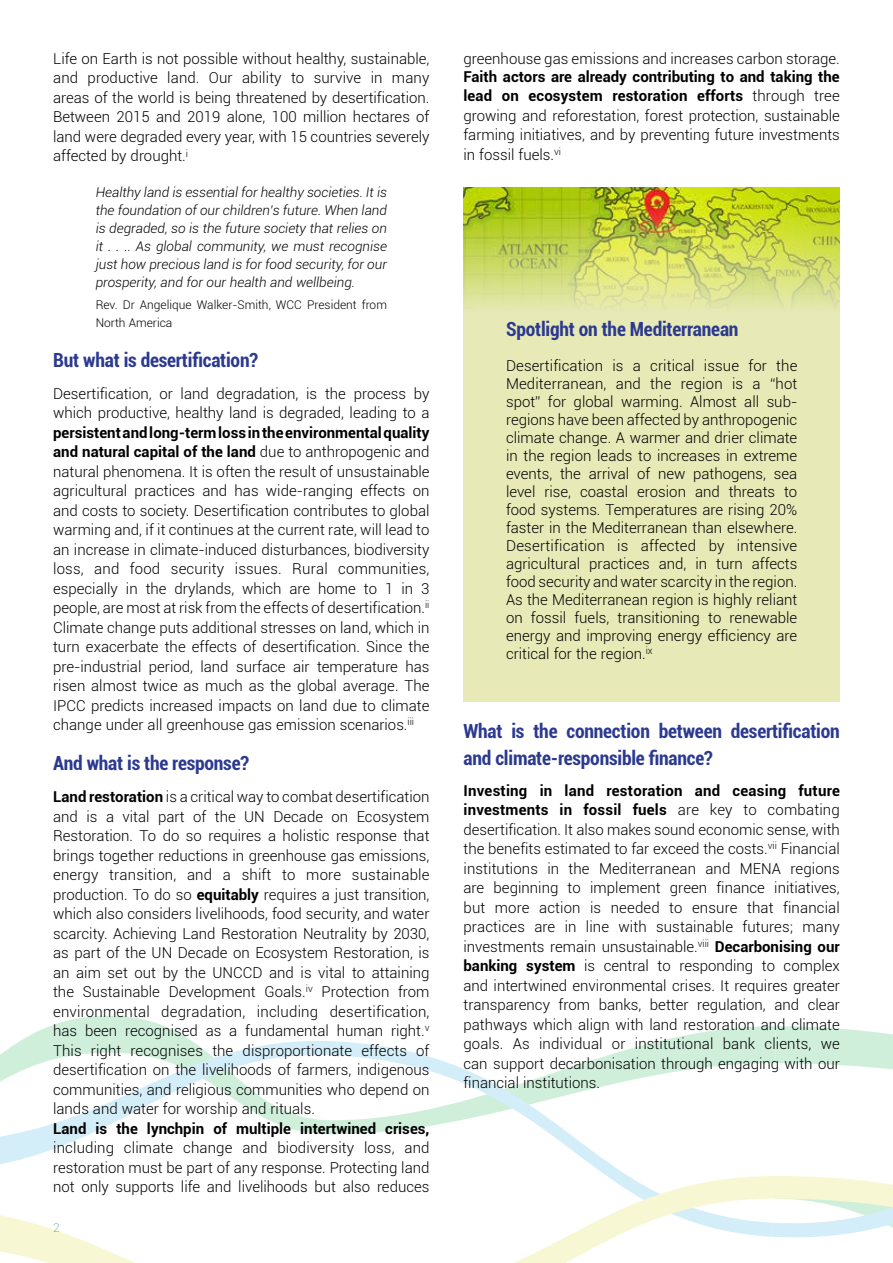
<style>
.page{position:relative;width:893px;height:1263px;background:#fff}
.page>*{position:absolute;margin:0;border:0;box-sizing:border-box;transform-origin:0 0}
.Questions{font:700 condensed 19.5px/27px "Roboto";letter-spacing:-.01em;color:#2b3990}
.Body_Text_-_No_Indent{font:300 15px/19.5px "Roboto";color:#000;text-align:justify}
.Quote{font:300 15px/18px "Roboto";color:#000;text-align:justify}
.Quote-2{font:italic 300 13.5px/18px "Roboto";color:#000;text-align:justify}
.Quote-3{font:300 12px/18px "Roboto";color:#000}
.t1{font:100 12px "Roboto";color:#008739}
.s1{font-weight:700}
</style>
<div class="page">
<svg style="left:0;top:1016px;width:893px;height:247px"></svg>
<div style="left:463px;top:187px;width:377px;height:515px;background:#e7eab7"></div>
<img style="left:463px;top:187px;width:377px;height:120px">
<p class="Body_Text_-_No_Indent" style="left:53px;top:48px;width:378px">Life on Earth is not possible without healthy, sustainable, and productive land. Our ability to survive in many areas of the world is being threatened by desertification.<br>Between 2015 and 2019 alone, 100 million hectares of land were degraded every year, with 15 countries severely affected by drought.<sup>i</sup></p>
<p class="Quote-2" style="left:96px;top:182px;width:293px">Healthy land is essential for healthy societies. It is the foundation of our children’s future. When land is degraded, so is the future society that relies on it . . .. As global community, we must recognise just how precious land is for food security, for our prosperity, and for our health and wellbeing.</p>
<p class="Quote-3" style="left:96px;top:295px;width:293px">Rev. Dr Angelique Walker-Smith, WCC President from<br>North America</p>
<p class="Questions" style="left:53px;top:345px;width:206px">But what is desertification?</p>
<p class="Body_Text_-_No_Indent" style="left:53px;top:383px;width:378px">Desertification, or land degradation, is the process by which productive, healthy land is degraded, leading to a <span class="s1">persistent and long-term loss in the environmental quality and natural capital of the land</span> due to anthropogenic and natural phenomena. It is often the result of unsustainable agricultural practices and has wide-ranging effects on and costs to society. Desertification contributes to global warming and, if it continues at the current rate, will lead to an increase in climate-induced disturbances, biodiversity loss, and food security issues. Rural communities, especially in the drylands, which are home to 1 in 3 people, are most at risk from the effects of desertification.<sup>ii </sup>Climate change puts additional stresses on land, which in turn exacerbate the effects of desertification. Since the pre-industrial period, land surface air temperature has risen almost twice as much as the global average. The IPCC predicts increased impacts on land due to climate change under all greenhouse gas emission scenarios.<sup>iii</sup></p>
<p class="Questions" style="left:53px;top:749px;width:197px">And what is the response?</p>
<p class="Body_Text_-_No_Indent" style="left:53px;top:787px;width:378px"><span class="s1">Land restoration</span> is a critical way to combat desertification and is a vital part of the UN Decade on Ecosystem Restoration. To do so requires a holistic response that brings together reductions in greenhouse gas emissions, energy transition, and a shift to more sustainable production. To do so <span class="s1">equitably</span> requires a just transition, which also considers livelihoods, food security, and water scarcity. Achieving Land Restoration Neutrality by 2030, as part of the UN Decade on Ecosystem Restoration, is an aim set out by the UNCCD and is vital to attaining the Sustainable Development Goals.<sup>iv</sup> Protection from environmental degradation, including desertification, has been recognised as a fundamental human right.<sup>v </sup>This right recognises the disproportionate effects of desertification on the livelihoods of farmers, indigenous communities, and religious communities who depend on lands and water for worship and rituals.</p>
<p class="Body_Text_-_No_Indent" style="left:53px;top:1118px;width:378px"><span class="s1">Land is the lynchpin of multiple intertwined crises, </span>including climate change and biodiversity loss, and restoration must be part of any response. Protecting land not only supports life and livelihoods but also reduces</p>
<p class="t1" style="left:53px;top:1219px;width:8px">2</p>
<p class="Body_Text_-_No_Indent" style="left:463px;top:48px;width:378px">greenhouse gas emissions and increases carbon storage.</p>
<p class="Body_Text_-_No_Indent" style="left:463px;top:66px;width:378px"><span class="s1">Faith actors are already contributing to and taking the lead on ecosystem restoration efforts</span> through tree growing and reforestation, forest protection, sustainable farming initiatives, and by preventing future investments in fossil fuels.<sup>vi</sup></p>
<p class="Questions" style="left:506px;top:315px;width:234px">Spotlight on the Mediterranean</p>
<p class="Quote" style="left:506px;top:356px;width:293px">Desertification is a critical issue for the Mediterranean, and the region is a “hot spot” for global warming. Almost all sub&shy;regions have been affected by anthropogenic climate change. A warmer and drier climate in the region leads to increases in extreme events, the arrival of new pathogens, sea level rise, coastal erosion and threats to food systems. Temperatures are rising 20% faster in the Mediterranean than elsewhere.<br>Desertification is affected by intensive agricultural practices and, in turn affects food security and water scarcity in the region.<br>As the Mediterranean region is highly reliant on fossil fuels, transitioning to renewable energy and improving energy efficiency are critical for the region.<sup>ix</sup></p>
<p class="Questions" style="left:463px;top:717px;width:378px">What is the connection between desertification and climate-responsible finance?</p>
<p class="Body_Text_-_No_Indent" style="left:463px;top:780px;width:378px"><span class="s1">Investing in land restoration and ceasing future investments in fossil fuels</span> are key to combating desertification. It also makes sound economic sense, with the benefits estimated to far exceed the costs.<sup>vii</sup> Financial institutions in the Mediterranean and MENA regions are beginning to implement green finance initiatives, but more action is needed to ensure that financial practices are in line with sustainable futures; many investments remain unsustainable.<sup>viii</sup> <span class="s1">Decarbonising our banking system</span> is central to responding to complex and intertwined environmental crises. It requires greater transparency from banks, better regulation, and clear pathways which align with land restoration and climate goals. As individual or institutional bank clients, we can support decarbonisation through engaging with our financial institutions.</p>
</div>
